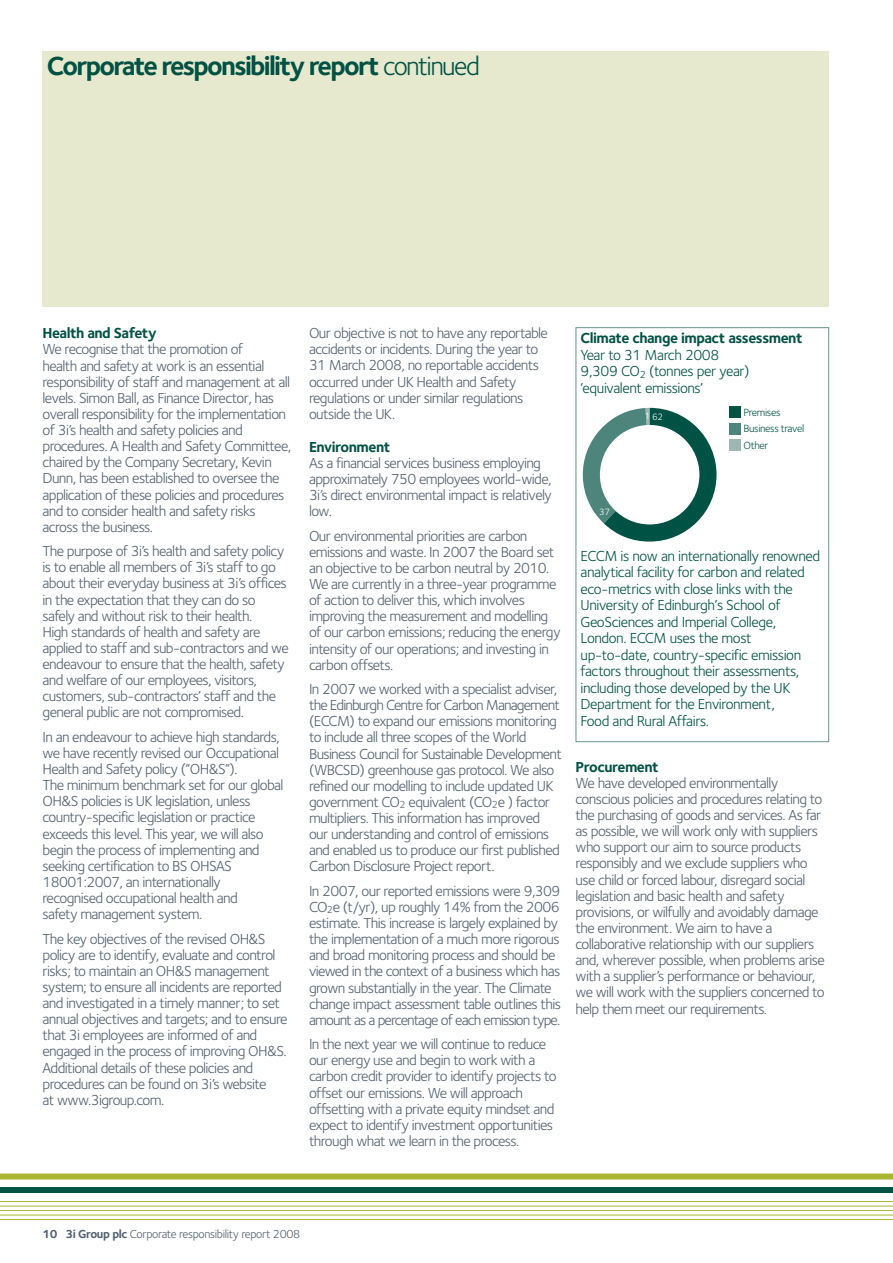
<style>
.page{position:relative;width:893px;height:1263px;background:#fff}
.page>*{position:absolute;margin:0;border:0;box-sizing:border-box;transform-origin:0 0}
.t1{font:700 27px "Foundry Sterling";letter-spacing:-.065em;color:#005244}
.t2{font:15px/16.2px "Foundry Sterling";letter-spacing:-.04em;color:#53616f}
.t3{font:15px/16.5px "Foundry Sterling";letter-spacing:-.03em;color:#005244}
.t4{font:700 15px "Foundry Sterling";letter-spacing:-.035em;color:#005244}
.t5{font:12px "Foundry Sterling";letter-spacing:-.03em;color:#53616f}
.t6{font:10.8px/16.2px "Foundry Sterling";letter-spacing:-.035em;color:#005244}
.t7{font:9.45px "Foundry Sterling";color:#fff}
.s1{font-weight:400}
.s2{font-weight:700}
</style>
<div class="page">
<div style="left:43px;top:51px;width:786px;height:255px;background:#e7e9ce"></div>
<div style="left:0;top:1174px;width:892px;height:6px;background:#a9b533"></div>
<div style="left:0;top:1187px;width:892px;height:6px;background:#005244"></div>
<hr style="left:0;top:1201px;width:892px;height:1px;background:#a9b533">
<hr style="left:0;top:1206px;width:892px;height:1px;background:#a9b533">
<hr style="left:0;top:1210px;width:892px;height:1px;background:#a9b533">
<hr style="left:0;top:1215px;width:892px;height:1px;background:#a9b533">
<hr style="left:0;top:1219px;width:892px;height:1px;background:#a9b533">
<div style="left:575px;top:327px;width:254px;height:415px;border:1px solid #66948c"></div>
<div style="left:729px;top:407px;width:11px;height:11px;background:#005244"></div>
<div style="left:729px;top:423px;width:11px;height:12px;background:#4d847b"></div>
<div style="left:729px;top:439px;width:11px;height:12px;background:#9cb7b3"></div>
<svg style="left:583px;top:408px;width:133px;height:134px"></svg>
<div style="left:600px;top:425px;width:99px;height:99px;background:#fff;border-radius:50%"></div>
<h1 class="t1" style="left:47px;top:55px;width:435px">Corporate responsibility report <span class="s1">continued</span></h1>
<p class="t4" style="left:43px;top:327px;width:116px">Health and Safety</p>
<p class="t2" style="left:43px;top:343px;width:250px">We recognise that the promotion of<br>health and safety at work is an essential responsibility of staff and management at all levels. Simon Ball, as Finance Director, has overall responsibility for the implementation of 3i’s health and safety policies and procedures. A Health and Safety Committee, chaired by the Company Secretary, Kevin Dunn, has been established to oversee the application of these policies and procedures and to consider health and safety risks across the business.</p>
<p class="t2" style="left:43px;top:544px;width:248px">The purpose of 3i’s health and safety policy is to enable all members of 3i’s staff to go about their everyday business at 3i’s offices in the expectation that they can do so safely and without risk to their health.<br>High standards of health and safety are applied to staff and sub-contractors and we endeavour to ensure that the health, safety and welfare of our employees, visitors, customers, sub-contractors’ staff and the general public are not compromised.</p>
<p class="t2" style="left:43px;top:730px;width:243px">In an endeavour to achieve high standards, we have recently revised our Occupational Health and Safety policy (“OH&amp;S”).<br>The minimum benchmark set for our global OH&amp;S policies is UK legislation, unless country-specific legislation or practice exceeds this level. This year, we will also begin the process of implementing and seeking certification to BS OHSAS 18001:2007, an internationally recognised occupational health and<br>safety management system.</p>
<p class="t2" style="left:43px;top:932px;width:247px">The key objectives of the revised OH&amp;S policy are to identify, evaluate and control risks; to maintain an OH&amp;S management system; to ensure all incidents are reported and investigated in a timely manner; to set annual objectives and targets; and to ensure that 3i employees are informed of and engaged in the process of improving OH&amp;S.<br>Additional details of these policies and procedures can be found on 3i’s website<br>at www.3igroup.com.</p>
<p class="t2" style="left:309px;top:326px;width:240px">Our objective is not to have any reportable accidents or incidents. During the year to 31 March 2008, no reportable accidents occurred under UK Health and Safety regulations or under similar regulations outside the UK.</p>
<p class="t4" style="left:309px;top:441px;width:83px">Environment</p>
<p class="t2" style="left:309px;top:456px;width:244px">As a financial services business employing approximately 750 employees world-wide, 3i’s direct environmental impact is relatively low.</p>
<p class="t2" style="left:309px;top:529px;width:253px">Our environmental priorities are carbon emissions and waste. In 2007 the Board set an objective to be carbon neutral by 2010.<br>We are currently in a three-year programme of action to deliver this, which involves improving the measurement and modelling of our carbon emissions; reducing the energy intensity of our operations; and investing in carbon offsets.</p>
<p class="t2" style="left:309px;top:682px;width:254px">In 2007 we worked with a specialist adviser, the Edinburgh Centre for Carbon Management (ECCM) to expand our emissions monitoring to include all three scopes of the World Business Council for Sustainable Development (WBCSD) greenhouse gas protocol. We also refined our modelling to include updated UK government CO<sub>2</sub> equivalent (CO<sub>2</sub>e ) factor multipliers. This information has improved our understanding and control of emissions and enabled us to produce our first published Carbon Disclosure Project report.</p>
<p class="t2" style="left:309px;top:884px;width:253px">In 2007, our reported emissions were 9,309<br>CO<sub>2</sub>e (t/yr), up roughly 14% from the 2006 estimate. This increase is largely explained by the implementation of a much more rigorous and broad monitoring process and should be viewed in the context of a business which has grown substantially in the year. The Climate change impact assessment table outlines this amount as a percentage of each emission type.</p>
<p class="t2" style="left:309px;top:1037px;width:249px">In the next year we will continue to reduce our energy use and begin to work with a carbon credit provider to identify projects to offset our emissions. We will approach offsetting with a private equity mindset and expect to identify investment opportunities through what we learn in the process.</p>
<p class="t4" style="left:580px;top:332px;width:223px">Climate change impact assessment</p>
<p class="t3" style="left:580px;top:348px;width:171px">Year to 31 March 2008<br>9,309 CO<sub>2</sub> (tonnes per year) ‘equivalent emissions’</p>
<p class="t7" style="left:599px;top:508px;width:12px">37</p>
<p class="t7" style="left:645px;top:413px;width:20px">162</p>
<p class="t6" style="left:743px;top:405px;width:62px">Premises<br>Business travel<br>Other</p>
<p class="t3" style="left:580px;top:549px;width:241px">ECCM is now an internationally renowned analytical facility for carbon and related eco-metrics with close links with the University of Edinburgh’s School of GeoSciences and Imperial College, London. ECCM uses the most up-to-date, country-specific emission factors throughout their assessments, including those developed by the UK Department for the Environment,<br>Food and Rural Affairs.</p>
<p class="t4" style="left:575px;top:761px;width:85px">Procurement</p>
<p class="t2" style="left:575px;top:776px;width:251px">We have developed environmentally conscious policies and procedures relating to the purchasing of goods and services. As far as possible, we will work only with suppliers who support our aim to source products responsibly and we exclude suppliers who use child or forced labour, disregard social legislation and basic health and safety provisions, or wilfully and avoidably damage the environment. We aim to have a collaborative relationship with our suppliers and, wherever possible, when problems arise with a supplier’s performance or behaviour, we will work with the suppliers concerned to help them meet our requirements.</p>
<p class="t5" style="left:43px;top:1229px;width:259px"><span class="s2">10 3i Group plc</span> Corporate responsibility report 2008</p>
</div>
